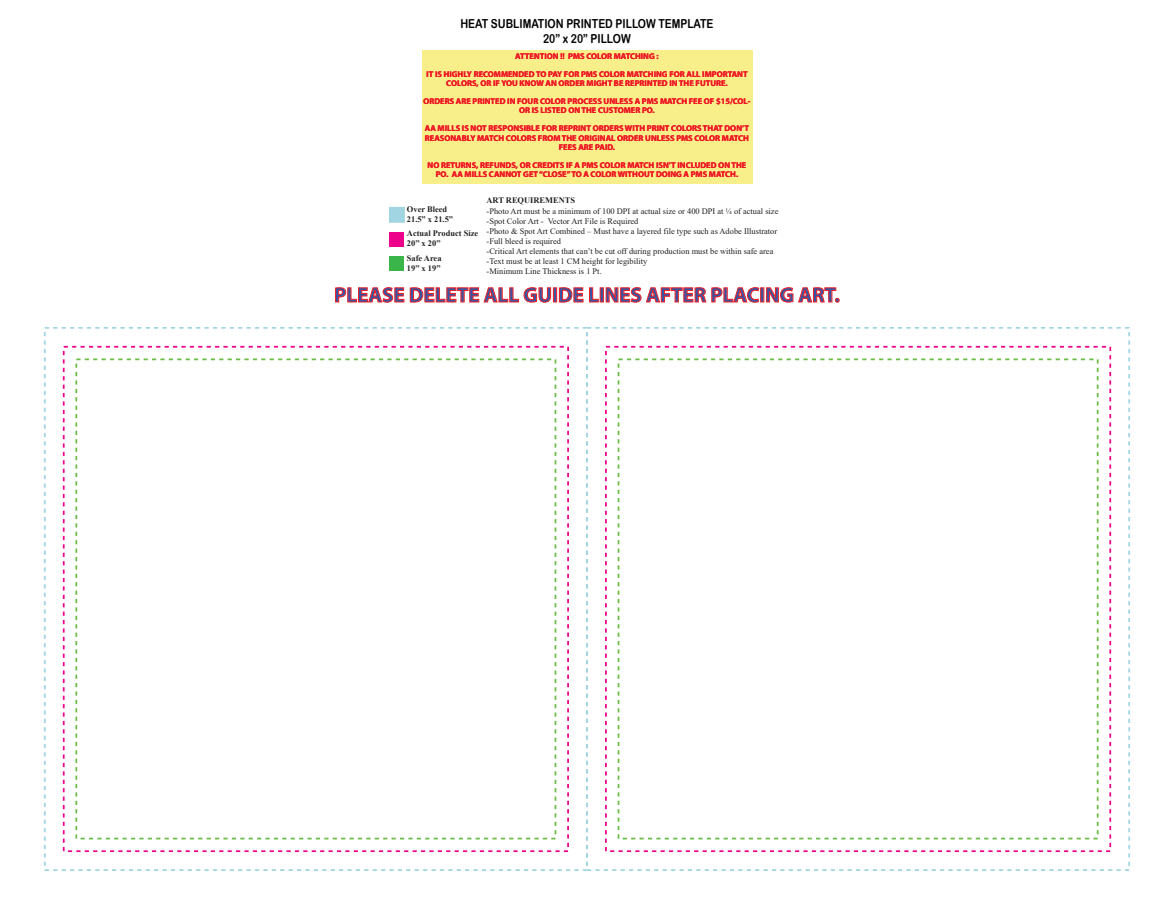
<style>
.page{position:relative;width:1174px;height:911px;background:#fff}
.page>*{position:absolute;margin:0;border:0;box-sizing:border-box;transform-origin:0 0}
.t1{font:700 21px "Myriad Pro";color:#3853a3}
.t2{font:12.42px/14.9px "Arial Rounded MT Bold";color:#000002;text-align:center;scale:.84 1}
.t3{font:700 8.4px/18.2px "Myriad Pro";color:#ee1d23;text-align:center}
.t4{font:8.4px/10.1px "Times New Roman";color:#231f20}
.t5{font:700 8.4px/10.1px "Times New Roman";color:#231f20}
</style>
<div class="page">
<div style="left:389px;top:207px;width:15px;height:15px;background:#a0d5e1"></div>
<div style="left:389px;top:231px;width:15px;height:15px;background:#ed028c"></div>
<div style="left:389px;top:256px;width:15px;height:14px;background:#3ab54a"></div>
<div style="left:422px;top:50px;width:330px;height:133px;background:#f9ef8a"></div>
<svg style="left:335px;top:287px;width:69px;height:15px"></svg>
<svg style="left:410px;top:287px;width:141px;height:15px"></svg>
<div style="left:553px;top:287px;width:3px;height:15px;border:1px solid #ee1f23"></div>
<svg style="left:559px;top:287px;width:24px;height:15px"></svg>
<svg style="left:589px;top:287px;width:9px;height:15px"></svg>
<div style="left:600px;top:287px;width:3px;height:15px;border:1px solid #ee1f23"></div>
<svg style="left:605px;top:287px;width:154px;height:15px"></svg>
<div style="left:760px;top:287px;width:4px;height:15px;border:1px solid #ee1f23"></div>
<svg style="left:766px;top:287px;width:73px;height:15px"></svg>
<div style="left:75px;top:358px;width:481px;height:481px;border:2px dashed #69bd45"></div>
<div style="left:617px;top:358px;width:481px;height:481px;border:2px dashed #69bd45"></div>
<div style="left:586px;top:327px;width:543px;height:543px;border:2px dashed #a0d5e1"></div>
<div style="left:44px;top:327px;width:543px;height:543px;border:2px dashed #a0d5e1"></div>
<h2 class="t2" style="left:460px;top:16px;width:303px">HEAT SUBLIMATION PRINTED PILLOW TEMPLATE<br>20” x 20” PILLOW</h2>
<p class="t3" style="left:426px;top:46px;width:323px">ATTENTION !! PMS COLOR MATCHING :<br>IT IS HIGHLY RECOMMENDED TO PAY FOR PMS COLOR MATCHING FOR ALL IMPORTANT</p>
<p class="t3" style="left:423px;top:74px;width:329px">COLORS, OR IF YOU KNOW AN ORDER MIGHT BE REPRINTED IN THE FUTURE.<br>ORDERS ARE PRINTED IN FOUR COLOR PROCESS UNLESS A PMS MATCH FEE OF $15/COL-</p>
<p class="t3" style="left:425px;top:101px;width:325px">OR IS LISTED ON THE CUSTOMER PO.<br>AA MILLS IS NOT RESPONSIBLE FOR REPRINT ORDERS WITH PRINT COLORS THAT DON’T</p>
<p class="t3" style="left:425px;top:133px;width:325px;line-height:9.1px">REASONABLY MATCH COLORS FROM THE ORIGINAL ORDER UNLESS PMS COLOR MATCH<br>FEES ARE PAID.</p>
<p class="t3" style="left:427px;top:160px;width:320px;line-height:9.1px">NO RETURNS, REFUNDS, OR CREDITS IF A PMS COLOR MATCH ISN’T INCLUDED ON THE<br>PO. AA MILLS CANNOT GET “CLOSE” TO A COLOR WITHOUT DOING A PMS MATCH.</p>
<p class="t5" style="left:407px;top:204px;width:48px">Over Bleed<br>21.5” x 21.5”</p>
<p class="t5" style="left:407px;top:228px;width:73px">Actual Product Size<br>20” x 20”</p>
<p class="t5" style="left:407px;top:252px;width:36px">Safe Area<br>19” x 19”</p>
<p class="t5" style="left:486px;top:195px;width:90px">ART REQUIREMENTS</p>
<p class="t4" style="left:486px;top:205px;width:293px">-Photo Art must be a minimum of 100 DPI at actual size or 400 DPI at ¼ of actual size -Spot Color Art - Vector Art File is Required<br>-Photo &amp; Spot Art Combined – Must have a layered file type such as Adobe Illustrator -Full bleed is required<br>-Critical Art elements that can’t be cut off during production must be within safe area -Text must be at least 1 CM height for legibility<br>-Minimum Line Thickness is 1 Pt.</p>
<h1 class="t1" style="left:334px;top:281px;width:507px">PLEASE DELETE ALL GUIDE LINES AFTER PLACING ART.</h1>
</div>
